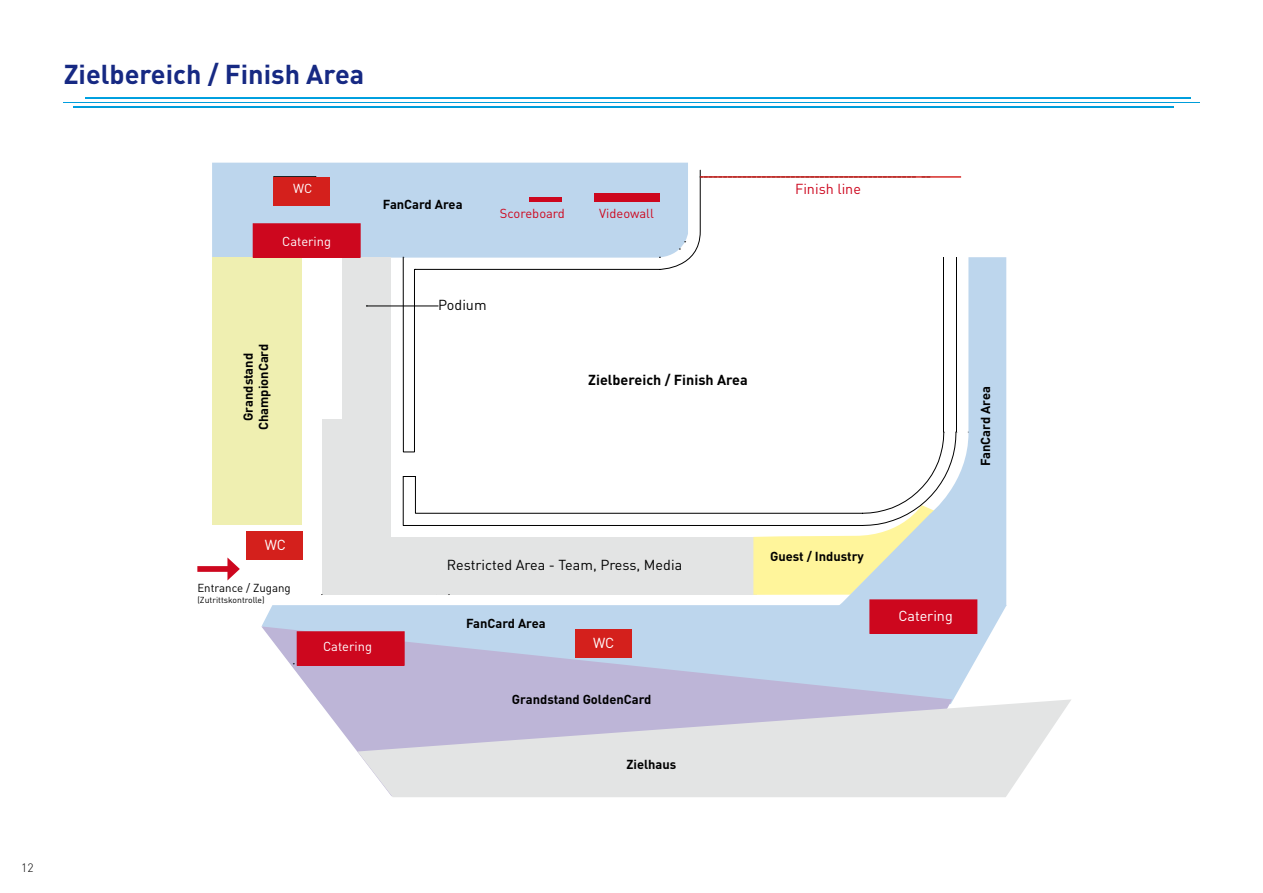
<style>
.page{position:relative;width:1263px;height:893px;background:#fff}
.page>*{position:absolute;margin:0;border:0;box-sizing:border-box;transform-origin:0 0}
.t1{font:700 27px "DINOT";color:#162983}
.t2{font:14.4px "DINOT";color:#000}
.t3{font:700 14.4px "DINOT";color:#000}
.t4{font:14.4px "DINOT";color:#fff}
.t5{font:14.4px "DINOT";color:#cd071e}
.t6{font:700 12.9px/15.5px "DINOT";color:#000;text-align:center}
.t7{font:12.9px "DINOT";color:#cd071e}
.t8{font:12.9px "DINOT";color:#fff}
.t9{font:300 12px "DINOT";color:#000}
.t10{font:11.4px "DINOT";color:#000}
.t11{font:8.55px "DINOT";color:#000}
</style>
<div class="page">
<img style="left:85px;top:98px;width:1106px;height:1px">
<img style="left:64px;top:102px;width:1135px;height:1px">
<img style="left:73px;top:106px;width:1101px;height:1px">
<div style="left:212px;top:163px;width:476px;height:95px;background:#bdd6ed"></div>
<svg style="left:262px;top:605px;width:744px;height:94px;background:#c7dcef"></svg>
<svg style="left:261px;top:626px;width:691px;height:125px;background:#c5cde5"></svg>
<svg style="left:357px;top:699px;width:714px;height:98px;background:#dad9e2"></svg>
<div style="left:322px;top:419px;width:69px;height:176px;background:#e3e4e4"></div>
<div style="left:342px;top:258px;width:48px;height:162px;background:#e3e4e4"></div>
<div style="left:369px;top:537px;width:387px;height:58px;background:#e3e4e4"></div>
<div style="left:213px;top:258px;width:89px;height:267px;background:#efefb1"></div>
<svg style="left:403px;top:170px;width:297px;height:262px"></svg>
<svg style="left:403px;top:432px;width:434px;height:163px"></svg>
<div style="left:594px;top:193px;width:65px;height:9px;background:#cd071e"></div>
<hr style="left:529px;top:198px;width:33px;height:4px;background:#cd071e">
<hr style="left:368px;top:306px;width:70px;height:1px;background:#000">
<hr style="left:700px;top:176px;width:261px;height:2px;background:#d4201c">
<div style="left:274px;top:177px;width:56px;height:28px;background:#d4201c"></div>
<div style="left:246px;top:531px;width:57px;height:28px;background:#d4201c"></div>
<div style="left:197px;top:566px;width:35px;height:6px;background:#cd071e"></div>
<svg style="left:227px;top:557px;width:13px;height:23px"></svg>
<div style="left:253px;top:224px;width:107px;height:33px;background:#cd071e"></div>
<div style="left:253px;top:223px;width:107px;height:35px;border:1px solid #cd071e"></div>
<div style="left:575px;top:629px;width:56px;height:29px;background:#d4201c"></div>
<div style="left:297px;top:632px;width:107px;height:33px;background:#cd071e"></div>
<div style="left:297px;top:631px;width:107px;height:35px;border:1px solid #cd071e"></div>
<svg style="left:837px;top:257px;width:169px;height:350px"></svg>
<div style="left:870px;top:600px;width:107px;height:33px;background:#cd071e"></div>
<div style="left:869px;top:599px;width:108px;height:35px;border:1px solid #cd071e"></div>
<h1 class="t1" style="left:64px;top:56px;width:302px">Zielbereich / Finish Area</h1>
<p class="t9" style="left:21px;top:859px;width:14px">12</p>
<p class="t8" style="left:293px;top:180px;width:21px">WC</p>
<p class="t8" style="left:282px;top:232px;width:50px">Catering</p>
<p class="t6" style="left:240px;top:430px;width:88px;rotate:-90deg">Grandstand<br>ChampionCard</p>
<p class="t6" style="left:383px;top:196px;width:81px">FanCard Area</p>
<p class="t7" style="left:500px;top:205px;width:67px">Scoreboard</p>
<p class="t7" style="left:599px;top:205px;width:56px">Videowall</p>
<p class="t2" style="left:438px;top:295px;width:50px">Podium</p>
<p class="t3" style="left:588px;top:370px;width:161px">Zielbereich / Finish Area</p>
<p class="t5" style="left:795px;top:179px;width:67px">Finish line</p>
<p class="t4" style="left:265px;top:535px;width:23px">WC</p>
<p class="t10" style="left:197px;top:580px;width:95px">Entrance / Zugang</p>
<p class="t11" style="left:197px;top:594px;width:69px">(Zutrittskontrolle)</p>
<p class="t8" style="left:323px;top:638px;width:50px">Catering</p>
<p class="t2" style="left:447px;top:555px;width:237px">Restricted Area - Team, Press, Media</p>
<p class="t6" style="left:466px;top:615px;width:81px">FanCard Area</p>
<p class="t4" style="left:593px;top:633px;width:23px">WC</p>
<p class="t6" style="left:512px;top:691px;width:141px">Grandstand GoldenCard</p>
<p class="t6" style="left:626px;top:756px;width:51px">Zielhaus</p>
<p class="t6" style="left:770px;top:548px;width:95px">Guest / Industry</p>
<p class="t6" style="left:977px;top:466px;width:81px;rotate:-90deg">FanCard Area</p>
<p class="t4" style="left:898px;top:606px;width:56px">Catering</p>
</div>
